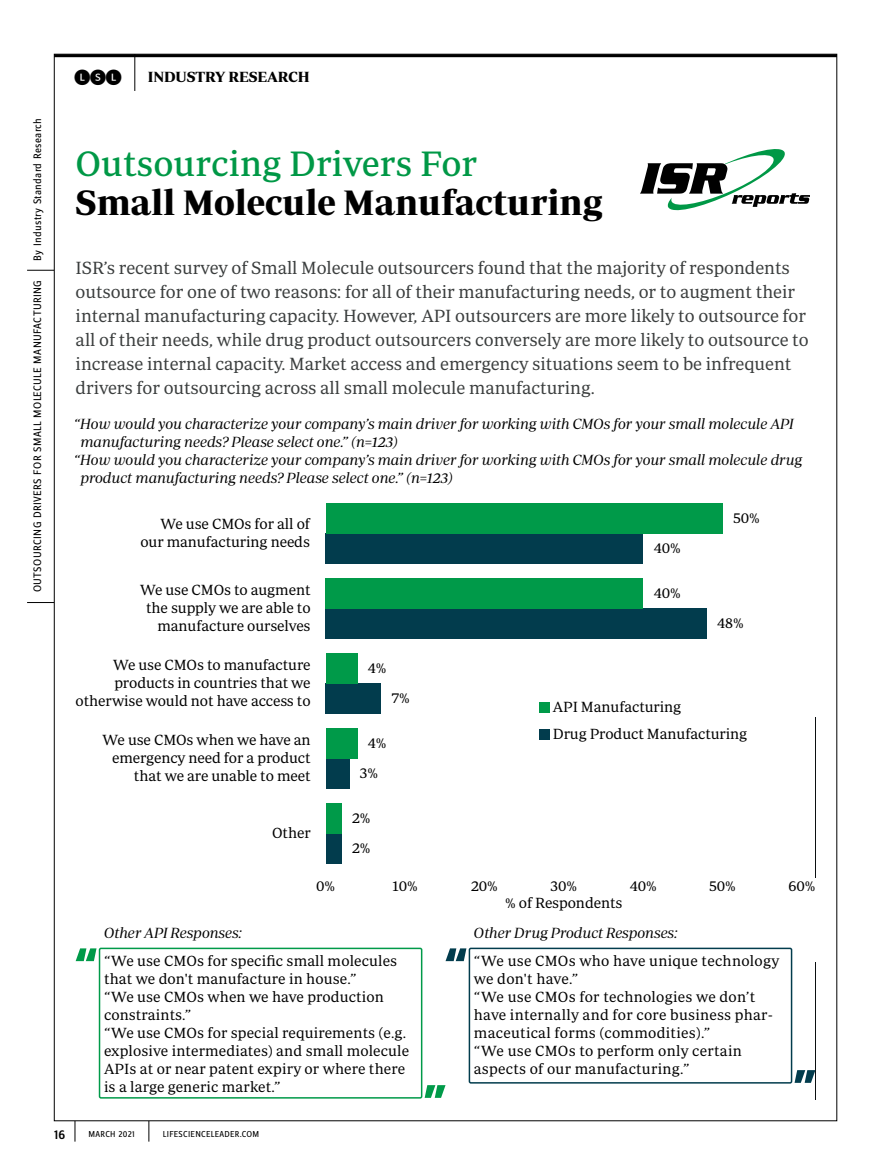
<style>
.page{position:relative;width:891px;height:1175px;background:#fff}
.page>*{position:absolute;margin:0;border:0;box-sizing:border-box;transform-origin:0 0}
.t1{font:700 36px "Periodico Display";color:#000}
.t2{font:36px "Periodico Text";color:#009846}
.t3{font:18px/24px "Periodico Text Lg";letter-spacing:-.005em;color:#3a3d3d}
.t4{font:16.5px "Whitney Index Black Rd Md";color:#000}
.t5{font:15px/18px "Periodico Text Lg";letter-spacing:.005em;color:#010101}
.t6{font:15px "Periodico Display Lg It";color:#010101}
.t7{font:700 15px "Periodico Display";color:#000}
.t8{font:500 13.5px "Zine Sans Display OT";color:#000}
.t9{font:11.25px "Zine Sans Display OT";letter-spacing:.03em;color:#000}
.t10{font:9px "Zine Sans Display OT";letter-spacing:.04em;color:#000}
</style>
<div class="page">
<hr style="left:54px;top:54px;width:783px;height:3px;background:#000">
<svg style="left:27px;top:602px;width:27px;height:1px"></svg>
<svg style="left:27px;top:270px;width:27px;height:1px"></svg>
<svg style="left:75px;top:1120px;width:1px;height:21px"></svg>
<svg style="left:149px;top:1120px;width:1px;height:21px"></svg>
<hr style="left:135px;top:54px;width:1px;height:37px;background:#000">
<svg style="left:640px;top:149px;width:170px;height:61px"></svg>
<hr style="left:815px;top:717px;width:1px;height:160px;background:#0b0f11">
<hr style="left:815px;top:962px;width:1px;height:137px;background:#0b0f11">
<div style="left:326px;top:533px;width:317px;height:30px;background:#023c4d"></div>
<div style="left:326px;top:503px;width:397px;height:30px;background:#009a49"></div>
<div style="left:326px;top:608px;width:381px;height:30px;background:#023c4d"></div>
<div style="left:326px;top:578px;width:317px;height:30px;background:#009a49"></div>
<div style="left:326px;top:683px;width:55px;height:30px;background:#023c4d"></div>
<div style="left:326px;top:653px;width:31px;height:30px;background:#009a49"></div>
<div style="left:326px;top:758px;width:23px;height:30px;background:#023c4d"></div>
<div style="left:326px;top:728px;width:31px;height:30px;background:#009a49"></div>
<div style="left:326px;top:833px;width:16px;height:30px;background:#023c4d"></div>
<div style="left:326px;top:803px;width:16px;height:30px;background:#009a49"></div>
<div style="left:540px;top:702px;width:10px;height:10px;background:#009a49"></div>
<div style="left:540px;top:729px;width:10px;height:10px;background:#023c4d"></div>
<svg style="left:76px;top:948px;width:21px;height:13px"></svg>
<svg style="left:425px;top:1085px;width:21px;height:12px"></svg>
<div style="left:99px;top:947px;width:323px;height:151px;border:2px solid #009a49;border-radius:2px"></div>
<svg style="left:446px;top:948px;width:20px;height:13px"></svg>
<svg style="left:795px;top:1070px;width:20px;height:12px"></svg>
<div style="left:469px;top:947px;width:323px;height:136px;border:2px solid #023c4d;border-radius:2px"></div>
<p class="t9" style="left:31px;top:260px;width:144px;rotate:-90deg">By Industry Standard Research</p>
<p class="t9" style="left:31px;top:592px;width:314px;rotate:-90deg">OUTSOURCING DRIVERS FOR SMALL MOLECULE MANUFACTURING</p>
<p class="t4" style="left:74px;top:69px;width:49px">LSL</p>
<p class="t7" style="left:148px;top:69px;width:164px">INDUSTRY RESEARCH</p>
<h1 class="t2" style="left:76px;top:143px;width:403px">Outsourcing Drivers For</h1>
<h1 class="t1" style="left:76px;top:182px;width:528px">Small Molecule Manufacturing</h1>
<p class="t3" style="left:76px;top:255px;width:735px">ISR’s recent survey of Small Molecule outsourcers found that the majority of respondents outsource for one of two reasons: for all of their manufacturing needs, or to augment their internal manufacturing capacity. However, API outsourcers are more likely to outsource for all of their needs, while drug product outsourcers conversely are more likely to outsource to increase internal capacity. Market access and emergency situations seem to be infrequent drivers for outsourcing across all small molecule manufacturing.</p>
<p class="t6" style="left:74px;top:415px;width:722px">“How would you characterize your company’s main driver for working with CMOs for your small molecule API</p>
<p class="t6" style="left:80px;top:433px;width:319px">manufacturing needs? Please select one.” (n=123)</p>
<p class="t6" style="left:74px;top:451px;width:729px">“How would you characterize your company’s main driver for working with CMOs for your small molecule drug</p>
<p class="t6" style="left:80px;top:469px;width:375px">product manufacturing needs? Please select one.” (n=123)</p>
<p class="t5" style="left:140px;top:515px;width:171px;text-align:right">We use CMOs for all of our manufacturing needs</p>
<p class="t5" style="left:140px;top:581px;width:172px;text-align:right">We use CMOs to augment the supply we are able to manufacture ourselves</p>
<p class="t5" style="left:76px;top:656px;width:236px;text-align:right">We use CMOs to manufacture products in countries that we otherwise would not have access to</p>
<p class="t5" style="left:103px;top:731px;width:210px;text-align:right">We use CMOs when we have an emergency need for a product that we are unable to meet</p>
<p class="t5" style="left:272px;top:824px;width:40px">Other</p>
<p class="t5" style="left:368px;top:659px;width:20px">4%</p>
<p class="t5" style="left:392px;top:689px;width:20px">7%</p>
<p class="t5" style="left:360px;top:728px;width:28px;line-height:30px;text-align:center">4%<br>3%</p>
<p class="t5" style="left:352px;top:803px;width:20px;line-height:30px">2%<br>2%</p>
<p class="t5" style="left:654px;top:539px;width:29px">40%</p>
<p class="t5" style="left:654px;top:584px;width:29px">40%</p>
<p class="t5" style="left:733px;top:509px;width:28px">50%</p>
<p class="t5" style="left:717px;top:614px;width:28px">48%</p>
<p class="t5" style="left:553px;top:693px;width:196px;line-height:27px">API Manufacturing<br>Drug Product Manufacturing</p>
<p class="t5" style="left:316px;top:876px;width:21px">0%</p>
<p class="t5" style="left:392px;top:876px;width:27px">10%</p>
<p class="t5" style="left:471px;top:876px;width:28px">20%</p>
<p class="t5" style="left:551px;top:876px;width:28px">30%</p>
<p class="t5" style="left:630px;top:876px;width:29px">40%</p>
<p class="t5" style="left:709px;top:876px;width:28px">50%</p>
<p class="t5" style="left:789px;top:876px;width:29px">60%</p>
<p class="t5" style="left:505px;top:893px;width:119px">% of Respondents</p>
<p class="t6" style="left:104px;top:924px;width:140px">Other API Responses:</p>
<p class="t6" style="left:474px;top:924px;width:206px">Other Drug Product Responses:</p>
<p class="t5" style="left:104px;top:951px;width:307px">“We use CMOs for specific small molecules that we don't manufacture in house.”<br>“We use CMOs when we have production constraints.”<br>“We use CMOs for special requirements (e.g. explosive intermediates) and small molecule APIs at or near patent expiry or where there is a large generic market.”</p>
<p class="t5" style="left:474px;top:951px;width:307px">“We use CMOs who have unique technology we don't have.”<br>“We use CMOs for technologies we don’t have internally and for core business phar&shy;maceutical forms (commodities).”<br>“We use CMOs to perform only certain aspects of our manufacturing.”</p>
<p class="t8" style="left:54px;top:1126px;width:13px">16</p>
<p class="t10" style="left:89px;top:1129px;width:48px">MARCH 2021</p>
<p class="t10" style="left:163px;top:1129px;width:98px">LIFESCIENCELEADER.COM</p>
</div>
